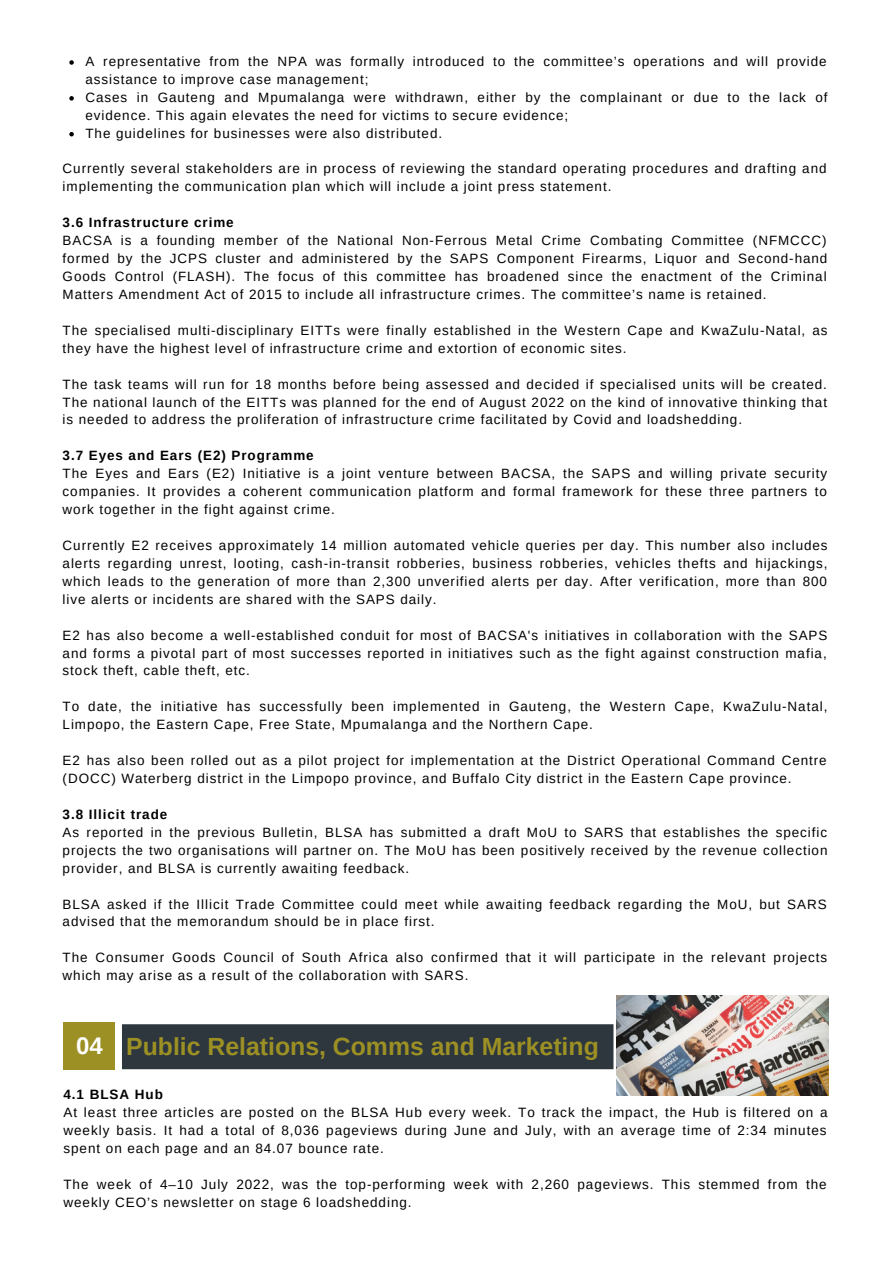
<style>
.page{position:relative;width:893px;height:1264px;background:#fff}
.page>*{position:absolute;margin:0;border:0;box-sizing:border-box;transform-origin:0 0}
.t1{font:700 24.75px "Arimo";color:#9c9025}
.t2{font:13.5px/17.9px "Arimo";letter-spacing:.07em;color:#000}
.t3{font:700 13.5px "Arimo";letter-spacing:.07em;color:#000}
.s1{font-size:24px;color:#fff}
</style>
<div class="page">
<svg style="left:69px;top:60px;width:5px;height:5px"></svg>
<svg style="left:69px;top:96px;width:5px;height:5px"></svg>
<svg style="left:69px;top:132px;width:5px;height:4px"></svg>
<div style="left:122px;top:1024px;width:491px;height:45px;background:#2d373d"></div>
<div style="left:63px;top:1022px;width:52px;height:47px;background:#9c9025"></div>
<img style="left:616px;top:995px;width:212px;height:100px">
<p class="t2" style="left:85px;top:52px;width:743px">A representative from the NPA was formally introduced to the committee’s operations and will provide assistance to improve case management;<br>Cases in Gauteng and Mpumalanga were withdrawn, either by the complainant or due to the lack of evidence. This again elevates the need for victims to secure evidence;<br>The guidelines for businesses were also distributed.</p>
<p class="t2" style="left:63px;top:160px;width:765px">Currently several stakeholders are in process of reviewing the standard operating procedures and drafting and implementing the communication plan which will include a joint press statement.</p>
<p class="t3" style="left:63px;top:215px;width:173px">3.6 Infrastructure crime</p>
<p class="t2" style="left:63px;top:231px;width:766px;text-align:justify">BACSA is a founding member of the National Non-Ferrous Metal Crime Combating Committee (NFMCCC) formed by the JCPS cluster and administered by the SAPS Component Firearms, Liquor and Second-hand Goods Control (FLASH). The focus of this committee has broadened since the enactment of the Criminal Matters Amendment Act of 2015 to include all infrastructure crimes. The committee’s name is retained.</p>
<p class="t2" style="left:63px;top:321px;width:766px">The specialised multi-disciplinary EITTs were finally established in the Western Cape and KwaZulu-Natal, as they have the highest level of infrastructure crime and extortion of economic sites.</p>
<p class="t2" style="left:63px;top:375px;width:765px;text-align:justify">The task teams will run for 18 months before being assessed and decided if specialised units will be created.<br>The national launch of the EITTs was planned for the end of August 2022 on the kind of innovative thinking that is needed to address the proliferation of infrastructure crime facilitated by Covid and loadshedding.</p>
<p class="t3" style="left:63px;top:448px;width:253px">3.7 Eyes and Ears (E2) Programme</p>
<p class="t2" style="left:63px;top:464px;width:766px;text-align:justify">The Eyes and Ears (E2) Initiative is a joint venture between BACSA, the SAPS and willing private security companies. It provides a coherent communication platform and formal framework for these three partners to work together in the fight against crime.</p>
<p class="t2" style="left:63px;top:536px;width:766px;text-align:justify">Currently E2 receives approximately 14 million automated vehicle queries per day. This number also includes alerts regarding unrest, looting, cash-in-transit robberies, business robberies, vehicles thefts and hijackings, which leads to the generation of more than 2,300 unverified alerts per day. After verification, more than 800 live alerts or incidents are shared with the SAPS daily.</p>
<p class="t2" style="left:63px;top:626px;width:766px;text-align:justify">E2 has also become a well-established conduit for most of BACSA's initiatives in collaboration with the SAPS and forms a pivotal part of most successes reported in initiatives such as the fight against construction mafia, stock theft, cable theft, etc.</p>
<p class="t2" style="left:63px;top:697px;width:766px">To date, the initiative has successfully been implemented in Gauteng, the Western Cape, KwaZulu-Natal,<br>Limpopo, the Eastern Cape, Free State, Mpumalanga and the Northern Cape.</p>
<p class="t2" style="left:63px;top:751px;width:765px">E2 has also been rolled out as a pilot project for implementation at the District Operational Command Centre (DOCC) Waterberg district in the Limpopo province, and Buffalo City district in the Eastern Cape province.</p>
<p class="t3" style="left:63px;top:806px;width:106px">3.8 Illicit trade</p>
<p class="t2" style="left:63px;top:823px;width:766px;text-align:justify">As reported in the previous Bulletin, BLSA has submitted a draft MoU to SARS that establishes the specific projects the two organisations will partner on. The MoU has been positively received by the revenue collection provider, and BLSA is currently awaiting feedback.</p>
<p class="t2" style="left:63px;top:894px;width:765px">BLSA asked if the Illicit Trade Committee could meet while awaiting feedback regarding the MoU, but SARS advised that the memorandum should be in place first.</p>
<p class="t2" style="left:63px;top:948px;width:766px">The Consumer Goods Council of South Africa also confirmed that it will participate in the relevant projects which may arise as a result of the collaboration with SARS.</p>
<h1 class="t1" style="left:76px;top:1032px;width:524px"><span class="s1">04</span> Public Relations, Comms and Marketing</h1>
<p class="t3" style="left:63px;top:1087px;width:101px">4.1 BLSA Hub</p>
<p class="t2" style="left:63px;top:1103px;width:765px;text-align:justify">At least three articles are posted on the BLSA Hub every week. To track the impact, the Hub is filtered on a weekly basis. It had a total of 8,036 pageviews during June and July, with an average time of 2:34 minutes spent on each page and an 84.07 bounce rate.</p>
<p class="t2" style="left:63px;top:1175px;width:764px">The week of 4–10 July 2022, was the top-performing week with 2,260 pageviews. This stemmed from the weekly CEO’s newsletter on stage 6 loadshedding.</p>
</div>
